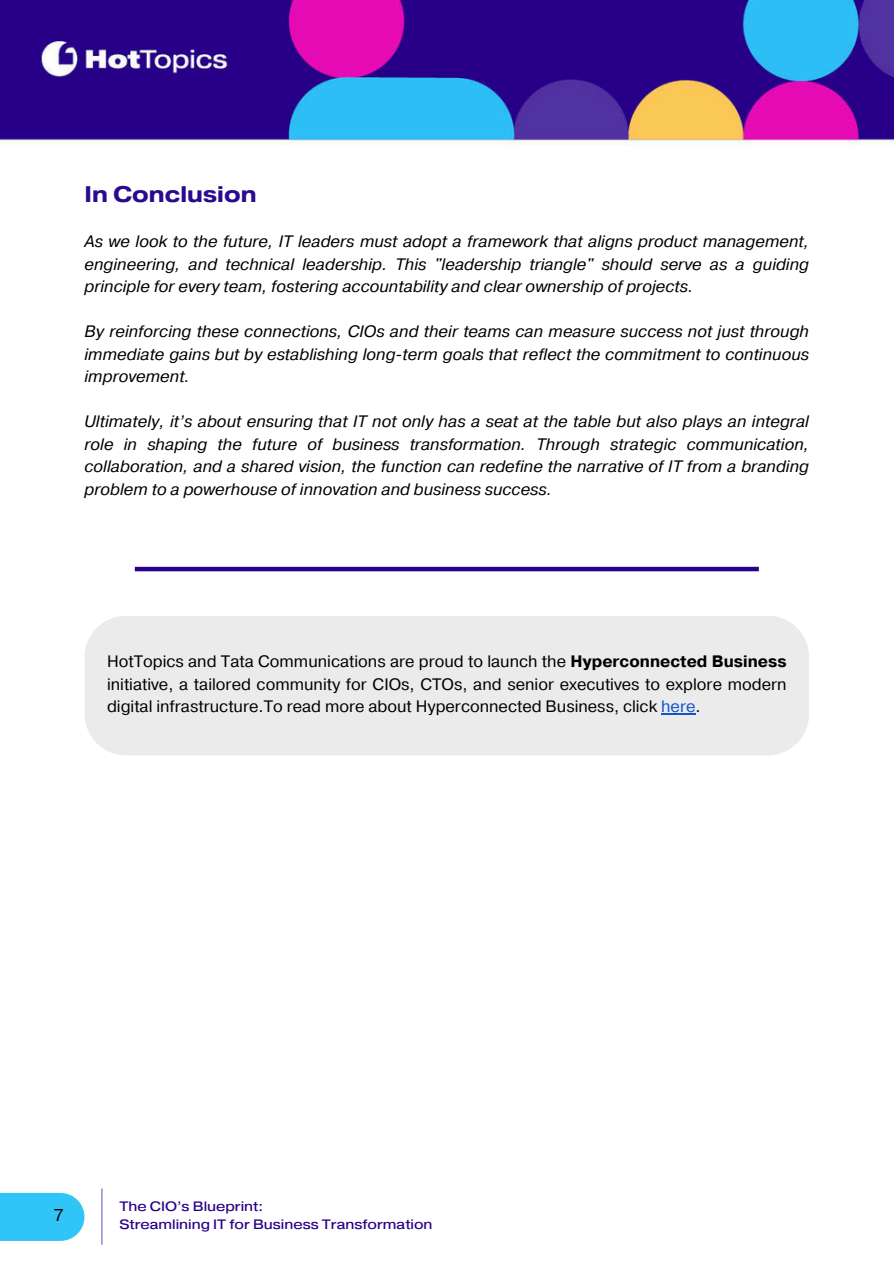
<style>
.page{position:relative;width:894px;height:1264px;background:#fff}
.page>*{position:absolute;margin:0;border:0;box-sizing:border-box;transform-origin:0 0}
.t1{font:700 22.5px "Pragmatica Ext";color:#2a0a8e}
.t2{font:17.1px "Pragmatica";color:#000}
.t3{font:italic 16.5px/22.5px "Pragmatica";color:#000;text-align:justify}
.t4{font:16.5px/22.5px "Pragmatica";color:#000;text-align:justify}
.t5{font:13.5px "Pragmatica Ext";color:#29008a}
.s1{font-weight:700}
.s2{color:#15c}
</style>
<div class="page">
<img style="left:0;top:0;width:893px;height:1245px">
<hr style="left:101px;top:1188px;width:1px;height:56px;background:#29008a">
<svg style="left:0;top:1192px;width:84px;height:48px;background:#3fc8f7"></svg>
<div style="left:84px;top:615px;width:724px;height:140px;background:#ebebeb"></div>
<hr style="left:661px;top:713px;width:34px;height:1px;background:#15c">
<hr style="left:135px;top:567px;width:623px;height:4px;background:#29008a">
<h2 class="t1" style="left:84px;top:179px;width:174px">In Conclusion</h2>
<h1 class="t3" style="left:84px;top:231px;width:726px">As we look to the future, IT leaders must adopt a framework that aligns product management, engineering, and technical leadership. This "leadership triangle" should serve as a guiding principle for every team, fostering accountability and clear ownership of projects.</h1>
<h2 class="t3" style="left:84px;top:321px;width:726px">By reinforcing these connections, CIOs and their teams can measure success not just through immediate gains but by establishing long-term goals that reflect the commitment to continuous improvement.</h2>
<h2 class="t3" style="left:84px;top:411px;width:726px">Ultimately, it’s about ensuring that IT not only has a seat at the table but also plays an integral role in shaping the future of business transformation. Through strategic communication, collaboration, and a shared vision, the function can redefine the narrative of IT from a branding problem to a powerhouse of innovation and business success.</h2>
<p class="t4" style="left:107px;top:651px;width:681px">HotTopics and Tata Communications are proud to launch the <span class="s1">Hyperconnected Business </span>initiative, a tailored community for CIOs, CTOs, and senior executives to explore modern digital infrastructure.To read more about Hyperconnected Business, click <span class="s2">here</span>.</p>
<h2 class="t2" style="left:54px;top:1204px;width:11px">7</h2>
<p class="t5" style="left:119px;top:1197px;width:145px">The CIO’s Blueprint:</p>
<p class="t5" style="left:119px;top:1215px;width:314px">Streamlining IT for Business Transformation</p>
</div>
